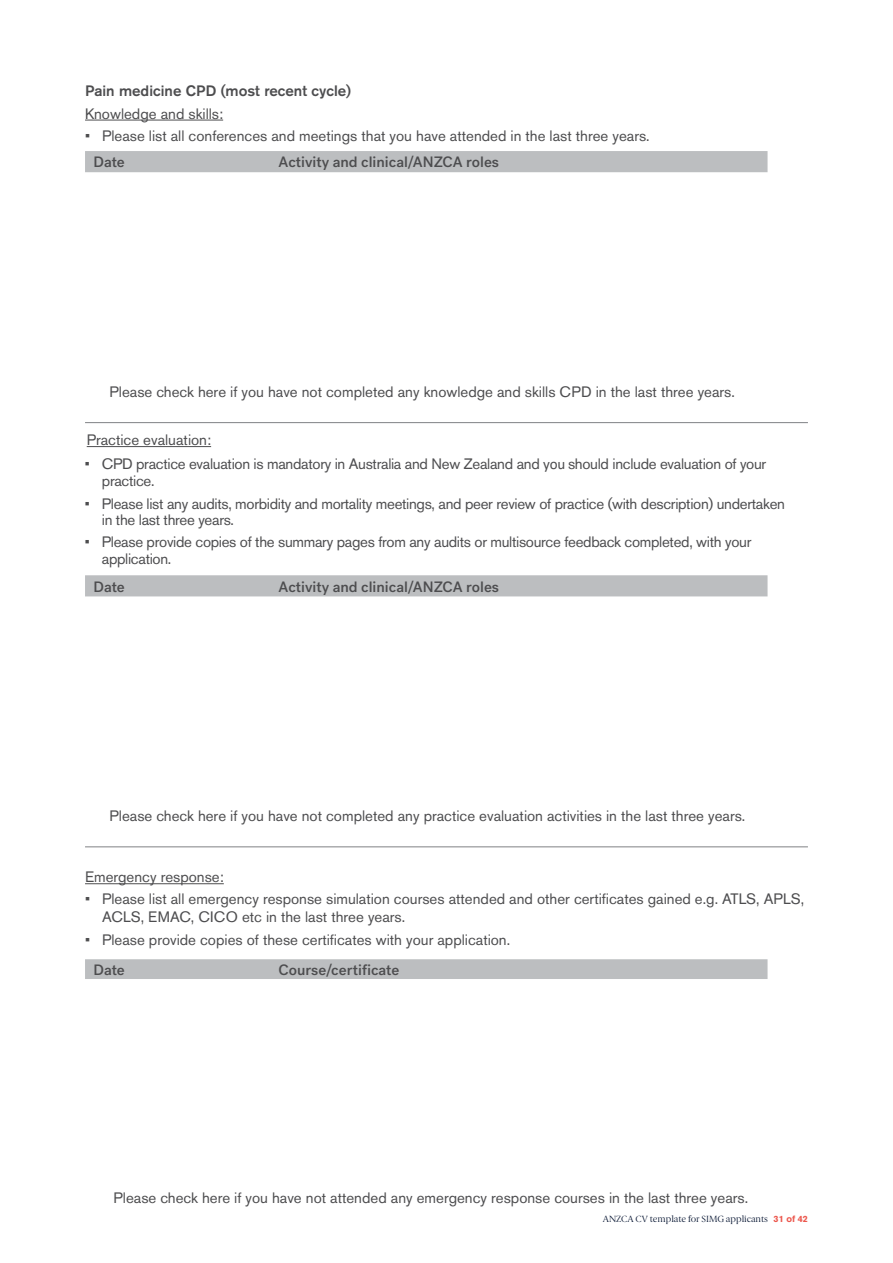
<style>
.page{position:relative;width:893px;height:1263px;background:#fff}
.page>*{position:absolute;margin:0;border:0;box-sizing:border-box;transform-origin:0 0}
.t1{font:15px/18px "Akzidenz Grotesk Pro";color:#4d4d4f}
.t2{font:15px/16.6px "Akzidenz Grotesk Pro";letter-spacing:-.02em;color:#4d4d4f}
.t3{font:500 15px "Post Grotesk";color:#4d4d4f}
.t4{font:500 15px "Akzidenz Grotesk Pro";color:#4d4d4f}
.t5{font:9px "Berlingske Serif";color:#0d1b37}
.s1{font-family:"Calibri"}
.s2{font-family:"Akzidenz Grotesk Pro";font-weight:700;color:#ec584e}
</style>
<div class="page">
<hr style="left:85px;top:120px;width:138px;height:1px;background:#4d4d4f">
<hr style="left:87px;top:446px;width:124px;height:1px;background:#4d4d4f">
<hr style="left:85px;top:883px;width:139px;height:1px;background:#4d4d4f">
<div style="left:85px;top:151px;width:682px;height:21px;background:#bcbec0"></div>
<hr style="left:85px;top:422px;width:723px;height:1px;background:#808285">
<div style="left:85px;top:575px;width:682px;height:21px;background:#bcbec0"></div>
<hr style="left:85px;top:846px;width:723px;height:1px;background:#808285">
<div style="left:85px;top:959px;width:682px;height:20px;background:#bcbec0"></div>
<p class="t4" style="left:85px;top:81px;width:268px">Pain medicine CPD (most recent cycle)</p>
<p class="t1" style="left:85px;top:104px;width:140px">Knowledge and skills:</p>
<p class="t1" style="left:85px;top:126px;width:566px">• Please list all conferences and meetings that you have attended in the last three years.</p>
<p class="t3" style="left:94px;top:153px;width:33px">Date</p>
<p class="t3" style="left:279px;top:153px;width:222px">Activity and clinical/ANZCA roles</p>
<p class="t1" style="left:110px;top:382px;width:627px">Please check here if you have not completed any knowledge and skills CPD in the last three years.</p>
<p class="t1" style="left:87px;top:431px;width:126px">Practice evaluation:</p>
<p class="t2" style="left:102px;top:455px;width:666px;line-height:17.2px;text-indent:-17px">• CPD practice evaluation is mandatory in Australia and New Zealand and <span class="s1">you</span> should include evaluation of your practice.</p>
<p class="t2" style="left:102px;top:495px;width:685px;text-indent:-17px">• Please list any audits, morbidity and mortality meetings, and peer review of practice (with description) undertaken in the last three years.</p>
<p class="t2" style="left:102px;top:534px;width:651px;text-indent:-17px">• Please provide copies of the summary pages from any audits or multisource feedback completed, with your application.</p>
<p class="t3" style="left:94px;top:577px;width:33px">Date</p>
<p class="t3" style="left:279px;top:577px;width:222px">Activity and clinical/ANZCA roles</p>
<p class="t1" style="left:110px;top:806px;width:637px">Please check here if you have not completed any practice evaluation activities in the last three years.</p>
<p class="t1" style="left:85px;top:868px;width:140px">Emergency response:</p>
<p class="t1" style="left:102px;top:890px;width:703px;text-indent:-17px">• Please list all emergency response simulation courses attended and other certificates gained e.g. ATLS, APLS,<br>ACLS, EMAC, CICO etc in the last three years.</p>
<p class="t1" style="left:85px;top:930px;width:427px">• Please provide copies of these certificates with your application.</p>
<p class="t3" style="left:94px;top:960px;width:33px">Date</p>
<p class="t3" style="left:279px;top:960px;width:122px">Course/certificate</p>
<p class="t1" style="left:114px;top:1189px;width:636px">Please check here if you have not attended any emergency response courses in the last three years.</p>
<p class="t5" style="left:603px;top:1213px;width:207px">ANZCA CV template for SIMG applicants <span class="s2">31 of 42</span></p>
</div>
